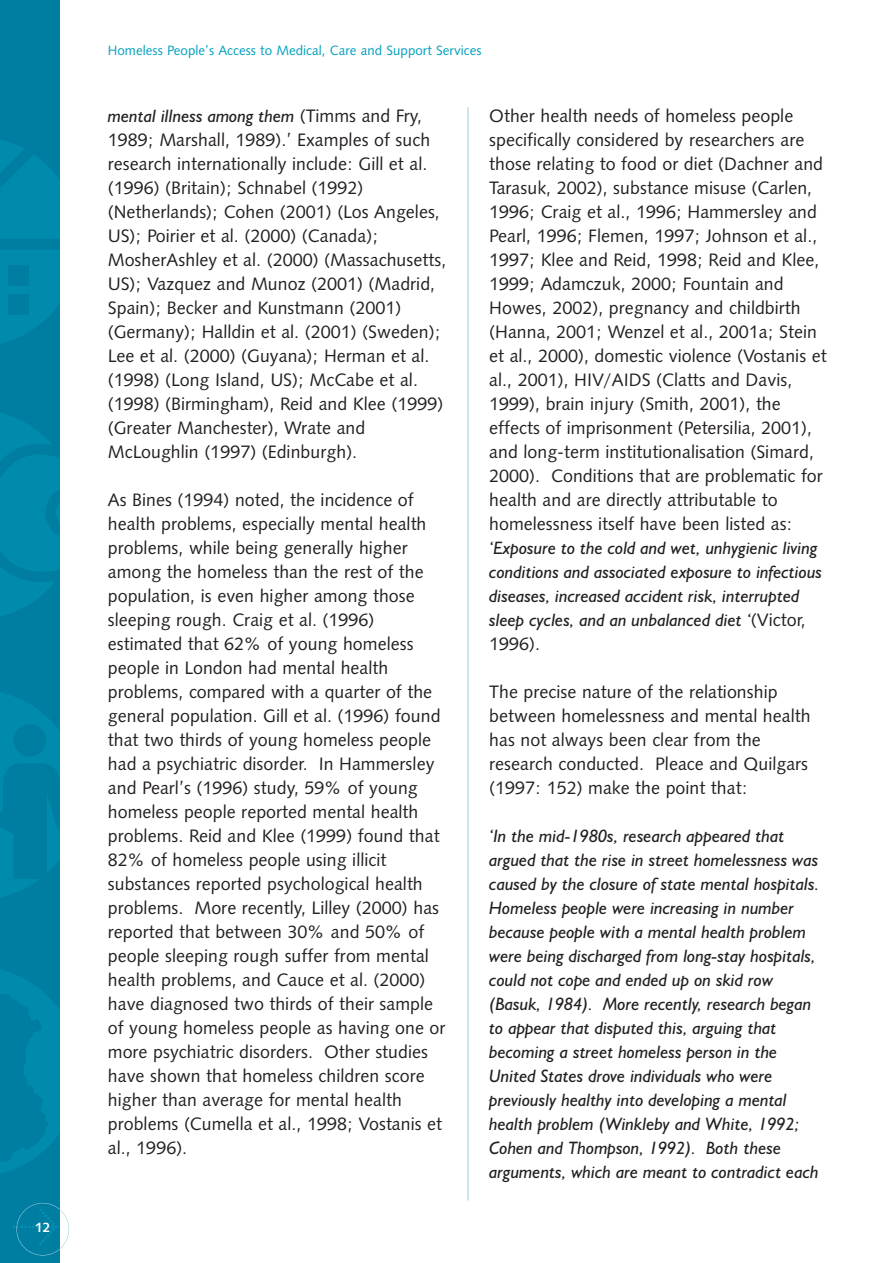
<style>
.page{position:relative;width:893px;height:1263px;background:#fff}
.page>*{position:absolute;margin:0;border:0;box-sizing:border-box;transform-origin:0 0}
.t1{font:18px/24px "Humanist 531 BT Roman A";color:#231f1f}
.t2{font:italic 18px/24px "Humanist 521 BT";color:#231f1f}
.t3{font:13.5px "Humanist 531 BT Roman A";color:#009fbe}
.t4{font:13.5px "Humanist 531 BT Bold A";color:#fff}
.s1{font-family:"Humanist 531 BT Roman A";font-style:normal}
</style>
<div class="page">
<div style="left:1px;top:1px;width:59px;height:1260px;background:#007ea2"></div>
<svg style="left:1px;top:140px;width:59px;height:203px"></svg>
<svg style="left:1px;top:693px;width:59px;height:204px"></svg>
<div style="left:13px;top:724px;width:33px;height:32px;background:#007ea2;border-radius:50%"></div>
<svg style="left:1px;top:970px;width:59px;height:203px"></svg>
<svg style="left:1px;top:413px;width:59px;height:203px"></svg>
<svg style="left:13px;top:1208px;width:44px;height:36px"></svg>
<div style="left:16px;top:1202px;width:53px;height:53px;border:1px solid #9fcede;border-radius:50%"></div>
<hr style="left:467px;top:107px;width:1px;height:1093px;background:#9fcede">
<p class="t4" style="left:35px;top:1221px;width:17px">12</p>
<p class="t3" style="left:108px;top:45px;width:375px">Homeless People’s Access to Medical, Care and Support Services</p>
<p class="t2" style="left:108px;top:106px;width:316px">mental illness among them <span class="s1">(Timms and Fry,</span></p>
<p class="t1" style="left:108px;top:129px;width:340px">1989; Marshall, 1989).’ Examples of such research internationally include: Gill et al. (1996) (Britain); Schnabel (1992) (Netherlands); Cohen (2001) (Los Angeles, US); Poirier et al. (2000) (Canada); MosherAshley et al. (2000) (Massachusetts, US); Vazquez and Munoz (2001) (Madrid, Spain); Becker and Kunstmann (2001) (Germany); Halldin et al. (2001) (Sweden); Lee et al. (2000) (Guyana); Herman et al. (1998) (Long Island, US); McCabe et al. (1998) (Birmingham), Reid and Klee (1999) (Greater Manchester), Wrate and McLoughlin (1997) (Edinburgh).</p>
<p class="t1" style="left:108px;top:489px;width:339px">As Bines (1994) noted, the incidence of health problems, especially mental health problems, while being generally higher among the homeless than the rest of the population, is even higher among those sleeping rough. Craig et al. (1996) estimated that 62% of young homeless people in London had mental health problems, compared with a quarter of the general population. Gill et al. (1996) found that two thirds of young homeless people had a psychiatric disorder. In Hammersley and Pearl’s (1996) study, 59% of young homeless people reported mental health problems. Reid and Klee (1999) found that 82% of homeless people using illicit substances reported psychological health problems. More recently, Lilley (2000) has reported that between 30% and 50% of people sleeping rough suffer from mental health problems, and Cauce et al. (2000) have diagnosed two thirds of their sample of young homeless people as having one or more psychiatric disorders. Other studies have shown that homeless children score higher than average for mental health problems (Cumella et al., 1998; Vostanis et al., 1996).</p>
<p class="t1" style="left:489px;top:105px;width:339px">Other health needs of homeless people specifically considered by researchers are those relating to food or diet (Dachner and Tarasuk, 2002), substance misuse (Carlen, 1996; Craig et al., 1996; Hammersley and Pearl, 1996; Flemen, 1997; Johnson et al., 1997; Klee and Reid, 1998; Reid and Klee, 1999; Adamczuk, 2000; Fountain and Howes, 2002), pregnancy and childbirth (Hanna, 2001; Wenzel et al., 2001a; Stein et al., 2000), domestic violence (Vostanis et al., 2001), HIV/AIDS (Clatts and Davis, 1999), brain injury (Smith, 2001), the effects of imprisonment (Petersilia, 2001), and long-term institutionalisation (Simard, 2000). Conditions that are problematic for health and are directly attributable to homelessness itself have been listed as:</p>
<p class="t2" style="left:489px;top:538px;width:334px">‘Exposure to the cold and wet, unhygienic living conditions and associated exposure to infectious diseases, increased accident risk, interrupted sleep cycles, and an unbalanced diet ‘<span class="s1">(Victor,</span></p>
<p class="t1" style="left:489px;top:633px;width:52px">1996).</p>
<p class="t1" style="left:489px;top:681px;width:323px">The precise nature of the relationship between homelessness and mental health has not always been clear from the research conducted. Pleace and Quilgars (1997: 152) make the point that:</p>
<p class="t2" style="left:489px;top:826px;width:331px">‘In the mid-1980s, research appeared that argued that the rise in street homelessness was caused by the closure of state mental hospitals.<br>Homeless people were increasing in number because people with a mental health problem were being discharged from long-stay hospitals, could not cope and ended up on skid row (Basuk, 1984). More recently, research began to appear that disputed this, arguing that becoming a street homeless person in the United States drove individuals who were previously healthy into developing a mental health problem (Winkleby and White, 1992; Cohen and Thompson, 1992). Both these arguments, which are meant to contradict each</p>
</div>
